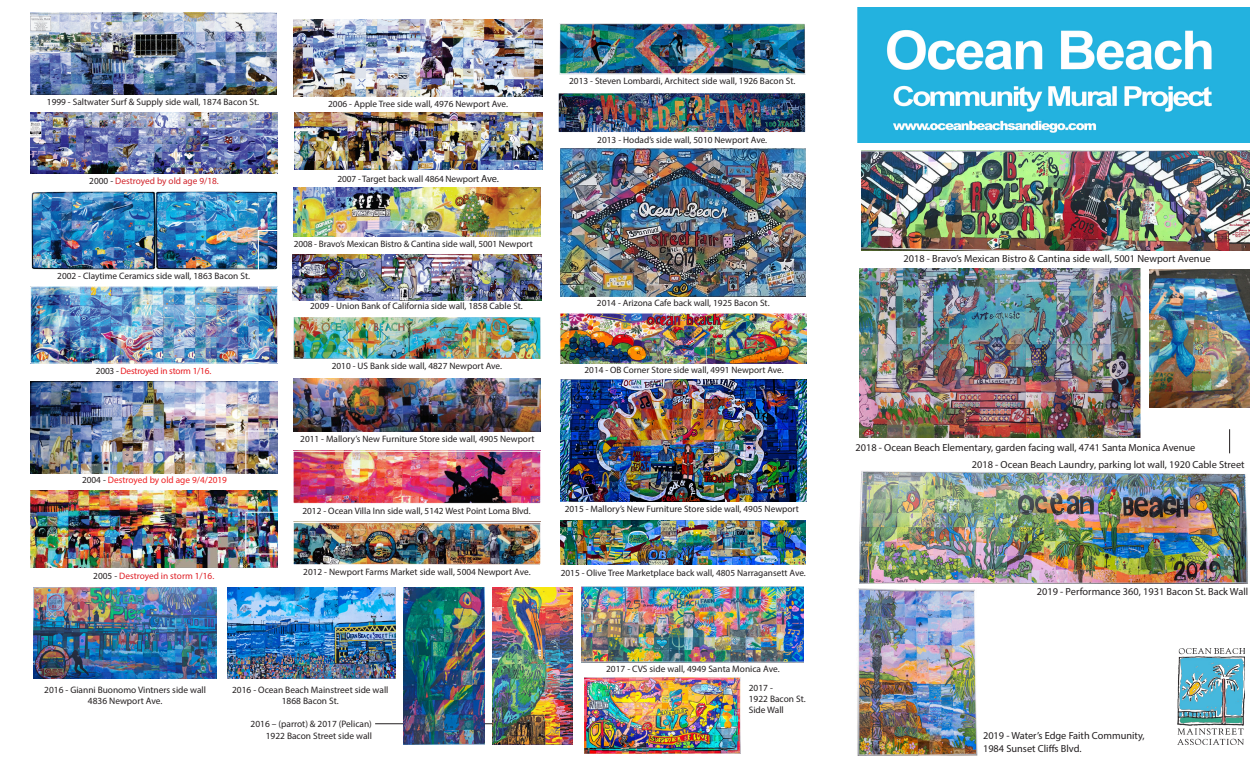
<style>
.page{position:relative;width:1260px;height:765px;background:#fff}
.page>*{position:absolute;margin:0;border:0;box-sizing:border-box;transform-origin:0 0}
.t1{font:10.38px "Myriad Pro";color:#231f20}
.t2{font:9.38px/11.2px "Myriad Pro";color:#231f20;text-align:center}
.t3{font:9.25px "Myriad Pro";color:#231f20}
.t4{font:9.25px "Myriad Pro";color:#ee2123}
.t5{font:9.25px "Myriad Pro";color:#d1232a}
.t6{font:9.25px "Myriad Pro";letter-spacing:-.02em;color:#e81e24}
.t7{font:9.25px "Myriad Pro";color:#de1f26}
.s1{color:#231f20}
.s2{font-size:10.38px}
</style>
<div class="page">
<svg style="left:1229px;top:429px;width:1px;height:24px"></svg>
<hr style="left:375px;top:723px;width:145px;height:1px;background:#231f20">
<img style="left:31px;top:112px;width:247px;height:62px">
<img style="left:33px;top:193px;width:243px;height:75px">
<div style="left:31px;top:191px;width:247px;height:79px;border:1px solid #fff"></div>
<img style="left:31px;top:12px;width:245px;height:83px">
<img style="left:32px;top:288px;width:244px;height:73px">
<div style="left:30px;top:286px;width:248px;height:77px;border:1px solid #fff"></div>
<img style="left:30px;top:381px;width:248px;height:92px">
<img style="left:30px;top:491px;width:247px;height:77px">
<div style="left:246px;top:431px;width:249px;height:46px;border:1px solid #fff"></div>
<div style="left:246px;top:512px;width:247px;height:42px;border:1px solid #fff"></div>
<img style="left:294px;top:188px;width:246px;height:48px">
<img style="left:292px;top:254px;width:249px;height:46px">
<img style="left:294px;top:112px;width:248px;height:58px">
<img style="left:294px;top:19px;width:248px;height:77px">
<img style="left:294px;top:317px;width:246px;height:42px">
<img style="left:294px;top:378px;width:247px;height:54px">
<img style="left:295px;top:453px;width:244px;height:49px">
<div style="left:293px;top:451px;width:248px;height:53px;border:1px solid #fff"></div>
<img style="left:295px;top:524px;width:244px;height:39px">
<div style="left:293px;top:522px;width:248px;height:43px;border:1px solid #fff"></div>
<img style="left:561px;top:149px;width:245px;height:147px">
<img style="left:560px;top:313px;width:246px;height:51px">
<img style="left:561px;top:25px;width:243px;height:47px">
<div style="left:559px;top:23px;width:247px;height:51px;border:1px solid #fff"></div>
<img style="left:560px;top:94px;width:244px;height:37px">
<div style="left:558px;top:92px;width:248px;height:41px;border:1px solid #fff"></div>
<img style="left:560px;top:380px;width:246px;height:121px">
<img style="left:560px;top:520px;width:246px;height:44px">
<img style="left:584px;top:677px;width:156px;height:77px">
<img style="left:228px;top:587px;width:167px;height:92px">
<img style="left:34px;top:587px;width:183px;height:91px">
<img style="left:403px;top:587px;width:81px;height:157px">
<img style="left:858px;top:8px;width:392px;height:135px">
<img style="left:493px;top:587px;width:80px;height:158px">
<img style="left:582px;top:587px;width:222px;height:76px">
<img style="left:862px;top:150px;width:387px;height:101px">
<img style="left:1177px;top:648px;width:68px;height:96px">
<img style="left:860px;top:268px;width:280px;height:169px">
<svg style="left:1140px;top:268px;width:5px;height:316px"></svg>
<img style="left:1149px;top:269px;width:100px;height:138px">
<img style="left:857px;top:588px;width:120px;height:167px">
<img style="left:860px;top:471px;width:388px;height:112px">
<p class="t3" style="left:47px;top:96px;width:214px">1999 - Saltwater Surf &amp; Supply side wall, 1874 Bacon St.</p>
<p class="t5" style="left:89px;top:175px;width:131px"><span class="s1">2000 -</span> Destroyed by old age 9/18.</p>
<p class="t3" style="left:57px;top:270px;width:194px">2002 - Claytime Ceramics side wall, 1863 Bacon St.</p>
<p class="t6" style="left:96px;top:365px;width:117px"><span class="s1">2003 -</span> Destroyed in storm 1/16.</p>
<p class="t4" style="left:82px;top:474px;width:147px"><span class="s1">2004 -</span> Destroyed by old age 9/4/2019</p>
<p class="t7" style="left:93px;top:570px;width:123px"><span class="s1">2005 -</span> Destroyed in storm 1/16.</p>
<p class="t3" style="left:328px;top:98px;width:181px">2006 - Apple Tree side wall, 4976 Newport Ave.</p>
<p class="t3" style="left:337px;top:173px;width:163px">2007 - Target back wall 4864 Newport <span class="s2">Ave.</span></p>
<p class="t3" style="left:294px;top:238px;width:241px">2008 - Bravo’s Mexican Bistro &amp; Cantina side wall, 5001 Newport</p>
<p class="t3" style="left:310px;top:301px;width:214px">2009 - Union Bank of California side wall, 1858 Cable St.</p>
<p class="t3" style="left:332px;top:361px;width:172px">2010 - US Bank side wall, 4827 Newport Ave.</p>
<p class="t3" style="left:300px;top:433px;width:236px">2011 - Mallory’s New Furniture Store side wall, 4905 Newport</p>
<p class="t3" style="left:302px;top:505px;width:230px">2012 - Ocean Villa Inn side wall, 5142 West Point Loma Blvd.</p>
<p class="t3" style="left:303px;top:567px;width:229px">2012 - Newport Farms Market side wall, 5004 Newport Ave.</p>
<p class="t3" style="left:569px;top:75px;width:228px">2013 - Steven Lombardi, Architect side wall, 1926 Bacon St.</p>
<p class="t3" style="left:597px;top:134px;width:171px">2013 - Hodad’s side wall, 5010 Newport Ave.</p>
<p class="t3" style="left:597px;top:298px;width:174px">2014 - Arizona Cafe back wall, 1925 Bacon St.</p>
<p class="t3" style="left:585px;top:365px;width:201px">2014 - OB Corner Store side wall, 4991 Newport Ave.</p>
<p class="t3" style="left:565px;top:503px;width:236px">2015 - Mallory’s New Furniture Store side wall, 4905 Newport</p>
<p class="t3" style="left:561px;top:567px;width:247px">2015 - Olive Tree Marketplace back wall, 4805 Narragansett Ave.</p>
<p class="t2" style="left:44px;top:684px;width:163px">2016 - Gianni Buonomo Vintners side wall</p>
<p class="t2" style="left:88px;top:695px;width:76px">4836 Newport Ave.</p>
<p class="t2" style="left:232px;top:684px;width:158px">2016 - Ocean Beach Mainstreet side wall<br>1868 Bacon St.</p>
<p class="t2" style="left:251px;top:719px;width:123px">2016 – (parrot) &amp; 2017 (Pelican)</p>
<p class="t2" style="left:266px;top:730px;width:108px">1922 Bacon Street side wall</p>
<p class="t2" style="left:606px;top:663px;width:175px">2017 - CVS side wall, 4949 Santa Monica Ave.</p>
<p class="t2" style="left:749px;top:682px;width:26px">2017 -</p>
<p class="t2" style="left:749px;top:693px;width:58px;text-align:left">1922 Bacon St.<br>Side Wall</p>
<p class="t1" style="left:904px;top:252px;width:308px">2018 - Bravo’s Mexican Bistro &amp; Cantina side wall, 5001 Newport Avenue</p>
<p class="t1" style="left:856px;top:441px;width:341px">2018 - Ocean Beach Elementary, garden facing wall, 4741 Santa Monica Avenue</p>
<p class="t1" style="left:972px;top:458px;width:274px">2018 - Ocean Beach Laundry, parking lot wall, 1920 Cable Street</p>
<p class="t1" style="left:1037px;top:585px;width:213px">2019 - Performance 360, 1931 Bacon St. Back Wall</p>
<p class="t1" style="left:983px;top:730px;width:163px">2019 - Water’s Edge Faith Community,</p>
<p class="t1" style="left:983px;top:742px;width:100px">1984 Sunset Cliffs Blvd.</p>
</div>
